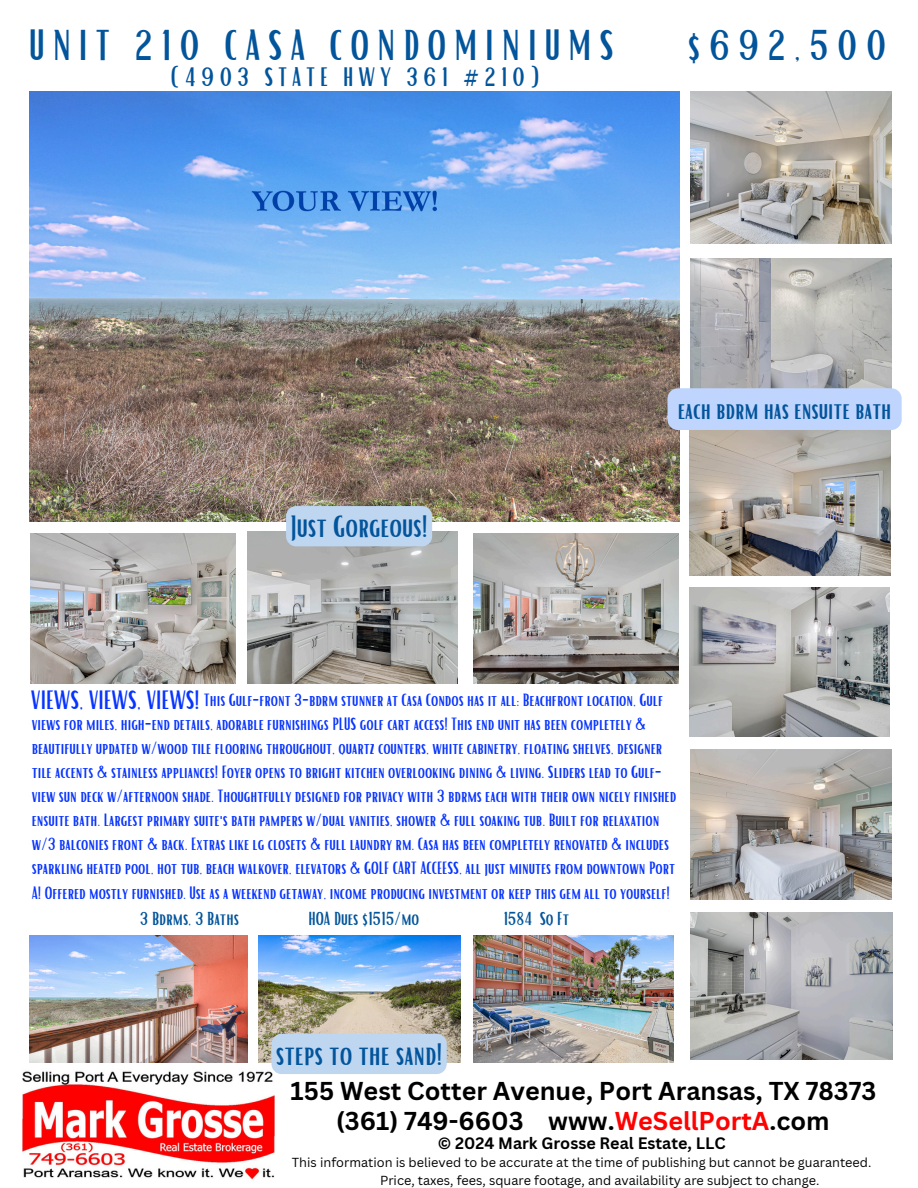
<style>
.page{position:relative;width:918px;height:1188px;background:#fff}
.page>*{position:absolute;margin:0;border:0;box-sizing:border-box;transform-origin:0 0}
.t1{font:42px "Bright";letter-spacing:.19em;color:#02549b}
.t2{font:30px "Bright";color:#02549b}
.t3{font:25.95px "Bright";letter-spacing:.19em;color:#02549b}
.t4{font:25.8px "Bright";color:#0734ff}
.t5{font:25.5px "Bright";color:#02549b}
.t6{font:700 25.2px "Canva Sans";color:#000}
.t7{font:18.3px "Bright";color:#02549b}
.t8{font:17.25px/24px "Bright";color:#0734ff}
.t9{font:700 16.05px "Canva Sans";color:#000}
.t10{font:12.75px "Canva Sans";color:#000}
.s1{color:#fd0200}
</style>
<div class="page">
<img style="left:22px;top:1062px;width:252px;height:118px">
<img style="left:29px;top:92px;width:651px;height:430px">
<img style="left:689px;top:587px;width:200px;height:150px">
<img style="left:473px;top:534px;width:205px;height:149px">
<img style="left:689px;top:430px;width:201px;height:146px">
<img style="left:690px;top:92px;width:201px;height:152px">
<img style="left:690px;top:258px;width:201px;height:130px">
<img style="left:29px;top:935px;width:219px;height:128px">
<img style="left:248px;top:532px;width:210px;height:152px">
<img style="left:690px;top:749px;width:201px;height:150px">
<img style="left:30px;top:534px;width:205px;height:149px">
<img style="left:690px;top:912px;width:203px;height:147px">
<img style="left:473px;top:935px;width:201px;height:128px">
<img style="left:258px;top:935px;width:202px;height:127px">
<div style="left:668px;top:388px;width:234px;height:42px;background:#c0d5fd"></div>
<div style="left:271px;top:1034px;width:176px;height:40px;background:#bfd6f1"></div>
<div style="left:286px;top:506px;width:146px;height:40px;background:#bfd6f1"></div>
<p class="t1" style="left:29px;top:18px;width:586px">UNIT 210 CASA CONDOMINIUMS</p>
<p class="t1" style="left:687px;top:18px;width:201px">$692,500</p>
<p class="t3" style="left:170px;top:60px;width:372px">(4903 STATE HWY 361 #210)</p>
<p class="t2" style="left:290px;top:507px;width:139px">Just Gorgeous!</p>
<h4 class="t5" style="left:678px;top:394px;width:215px">each bdrm has ensuite bath</h4>
<h4 class="t4" style="left:31px;top:683px;width:170px">VIEWS, VIEWS, VIEWS!</h4>
<p class="t8" style="left:32px;top:687px;width:646px;text-indent:172px">This Gulf-front 3-bdrm stunner at Casa Condos has it all: Beachfront location, Gulf views for miles, high-end details, adorable furnishings PLUS golf cart access! This end unit has been completely &amp; beautifully updated w/wood tile flooring throughout, quartz counters, white cabinetry, floating shelves, designer tile accents &amp; stainless appliances! Foyer opens to bright kitchen overlooking dining &amp; living. Sliders lead to Gulf&shy;view sun deck w/afternoon shade. Thoughtfully designed for privacy with 3 bdrms each with their own nicely finished ensuite bath. Largest primary suite's bath pampers w/dual vanities, shower &amp; full soaking tub. Built for relaxation w/3 balconies front &amp; back. Extras like lg closets &amp; full laundry rm. Casa has been completely renovated &amp; includes sparkling heated pool, hot tub, beach walkover, elevators &amp; GOLF CART ACCEESS, all just minutes from downtown Port A! Offered mostly furnished. Use as a weekend getaway, income producing investment or keep this gem all to yourself!</p>
<h2 class="t7" style="left:140px;top:907px;width:101px">3 Bdrms, 3 Baths</h2>
<h2 class="t7" style="left:308px;top:907px;width:112px">HOA Dues $1515/mo</h2>
<h2 class="t7" style="left:503px;top:907px;width:67px">1584 Sq Ft</h2>
<p class="t2" style="left:276px;top:1035px;width:168px">steps to the sand!</p>
<p class="t6" style="left:291px;top:1073px;width:587px">155 West Cotter Avenue, Port Aransas, TX 78373</p>
<h6 class="t6" style="left:336px;top:1103px;width:495px">(361) 749-6603 www.<span class="s1">WeSellPortA</span>.com</h6>
<p class="t9" style="left:438px;top:1132px;width:289px">©️ 2024 Mark Grosse Real Estate, LLC</p>
<p class="t10" style="left:292px;top:1153px;width:581px">This information is believed to be accurate at the time of publishing but cannot be guaranteed.</p>
<p class="t10" style="left:380px;top:1171px;width:441px">Price, taxes, fees, square footage, and availability are subject to change.</p>
</div>
